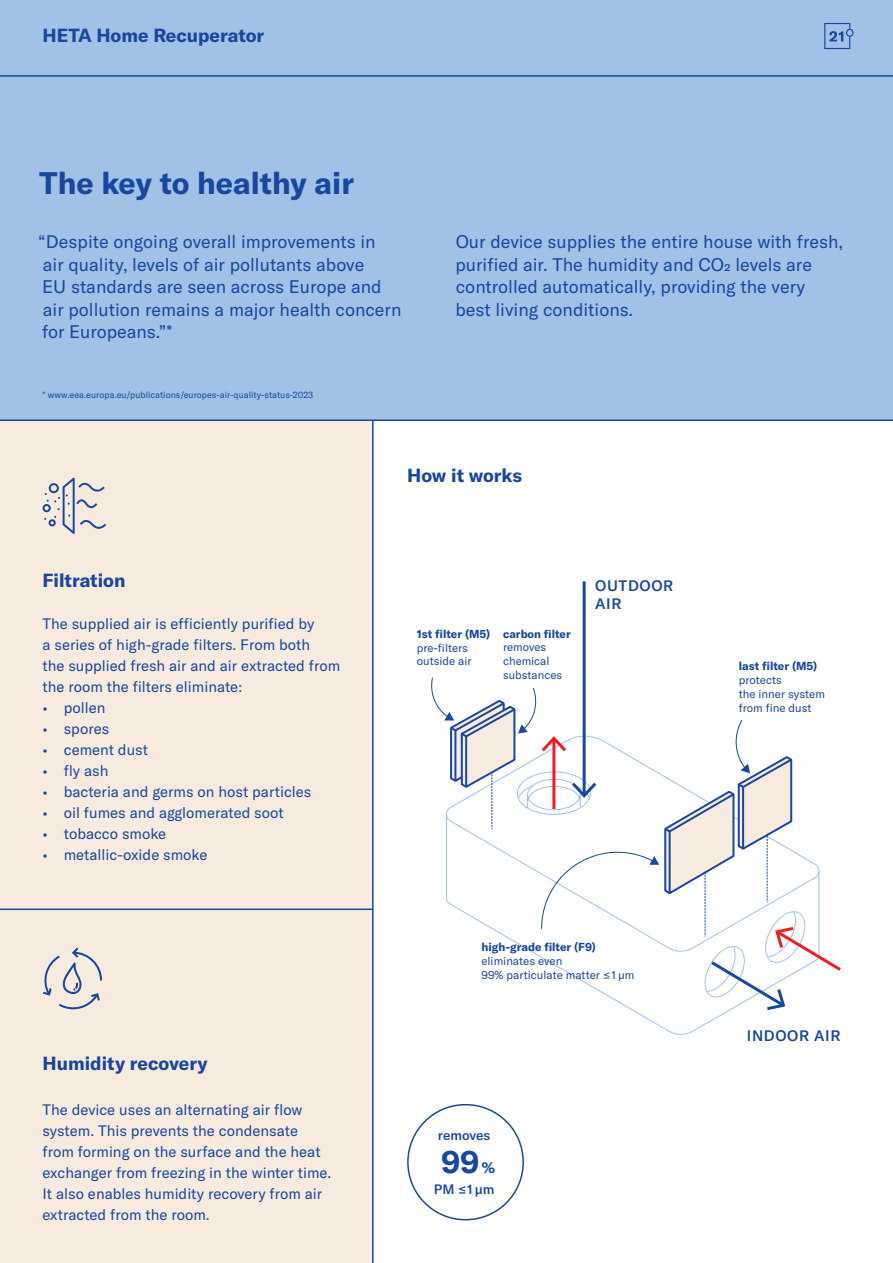
<style>
.page{position:relative;width:893px;height:1263px;background:#fff}
.page>*{position:absolute;margin:0;border:0;box-sizing:border-box;transform-origin:0 0}
.bullet{font:700 31.5px "GT America LG";color:#17479e}
.t1{font:700 30.75px "GT America LG";color:#17479e}
.t2{font:700 18.75px "GT America LG";color:#17479e}
.p-big-12{font:18px/22.5px "GT America LG";color:#17479e}
.p-big-12-2{font:15px/21px "GT America LG";color:#17479e}
.t3{font:500 15px/18px "GT America LG";letter-spacing:.04em;color:#17479e}
.bullet-2{font:500 13.5px "GT America LG";color:#17479e}
.t4{font:11.55px/13.8px "GT America LG";color:#17479e}
.t5{font:11.4px/13.6px "GT America LG";color:#17479e}
.bullet-big-12{font:9px "GT America LG";color:#17479e}
.s1{font-weight:700}
.s2{font-size:15px}
</style>
<div class="page">
<div style="left:0;top:420px;width:372px;height:843px;background:#f7eadf"></div>
<div style="left:0;top:0;width:893px;height:421px;background:#a1c1e6"></div>
<hr style="left:0;top:75px;width:893px;height:2px;background:#17479e">
<hr style="left:0;top:419px;width:893px;height:2px;background:#17479e">
<hr style="left:0;top:908px;width:372px;height:2px;background:#17479e">
<hr style="left:372px;top:421px;width:2px;height:842px;background:#17479e">
<svg style="left:824px;top:23px;width:30px;height:26px"></svg>
<hr style="left:583px;top:581px;width:3px;height:213px;background:#17479e">
<svg style="left:431px;top:677px;width:410px;height:333px"></svg>
<svg style="left:43px;top:478px;width:63px;height:56px"></svg>
<svg style="left:43px;top:948px;width:59px;height:62px"></svg>
<div style="left:407px;top:1104px;width:117px;height:116px;border:2px solid #17479e;border-radius:58px"></div>
<p class="t2" style="left:43px;top:24px;width:223px">HETA Home Recuperator</p>
<p class="t1" style="left:39px;top:164px;width:316px">The key to healthy air</p>
<p class="p-big-12" style="left:38px;top:231px;width:365px">“Despite ongoing overall improvements in<br>air quality, levels of air pollutants above<br>EU standards are seen across Europe and air pollution remains a major health concern for Europeans.”*</p>
<p class="p-big-12" style="left:455px;top:231px;width:389px">Our device supplies the entire house with fresh, purified air. The humidity and CO2 levels are controlled automatically, providing the very best living conditions.</p>
<p class="bullet-big-12" style="left:43px;top:389px;width:272px">* www.eea.europa.eu/publications/europes-air-quality-status-2023</p>
<p class="t2" style="left:43px;top:569px;width:84px">Filtration</p>
<p class="p-big-12-2" style="left:43px;top:614px;width:299px">The supplied air is efficiently purified by<br>a series of high-grade filters. From both<br>the supplied fresh air and air extracted from the room the filters eliminate:</p>
<p class="p-big-12-2" style="left:43px;top:698px;width:64px">• pollen</p>
<p class="p-big-12-2" style="left:43px;top:719px;width:68px">• spores</p>
<p class="p-big-12-2" style="left:43px;top:740px;width:107px">• cement dust</p>
<p class="p-big-12-2" style="left:43px;top:761px;width:67px">• fly ash</p>
<p class="p-big-12-2" style="left:43px;top:782px;width:270px">• bacteria and germs on host particles</p>
<p class="p-big-12-2" style="left:43px;top:803px;width:243px">• oil fumes and agglomerated soot</p>
<p class="p-big-12-2" style="left:43px;top:824px;width:125px">• tobacco smoke</p>
<p class="p-big-12-2" style="left:43px;top:845px;width:166px">• metallic-oxide smoke</p>
<p class="t2" style="left:43px;top:1052px;width:167px">Humidity recovery</p>
<p class="p-big-12-2" style="left:43px;top:1100px;width:290px">The device uses an alternating air flow system. This prevents the condensate from forming on the surface and the heat exchanger from freezing in the winter time.<br>It also enables humidity recovery from air extracted from the room.</p>
<p class="t2" style="left:407px;top:464px;width:116px">How it works</p>
<p class="t4" style="left:417px;top:627px;width:75px"><span class="s1">1st filter (M5) </span>pre-filters outside air</p>
<p class="t5" style="left:503px;top:627px;width:69px"><span class="s1">carbon filter </span>removes chemical substances</p>
<p class="t3" style="left:595px;top:577px;width:80px">OUTDOOR<br>AIR</p>
<p class="t4" style="left:739px;top:659px;width:88px"><span class="s1">last filter (M5) </span>protects<br>the inner system from fine dust</p>
<p class="t4" style="left:481px;top:940px;width:154px"><span class="s1">high-grade filter (F9) </span>eliminates even<br>99% particulate matter ≤ 1 μm</p>
<p class="bullet-2" style="left:438px;top:1127px;width:54px">removes</p>
<p class="bullet" style="left:441px;top:1142px;width:55px">99<span class="s2">%</span></p>
<p class="bullet-2" style="left:434px;top:1181px;width:62px">PM ≤ 1 μm</p>
<p class="t3" style="left:747px;top:1026px;width:95px">INDOOR AIR</p>
</div>
